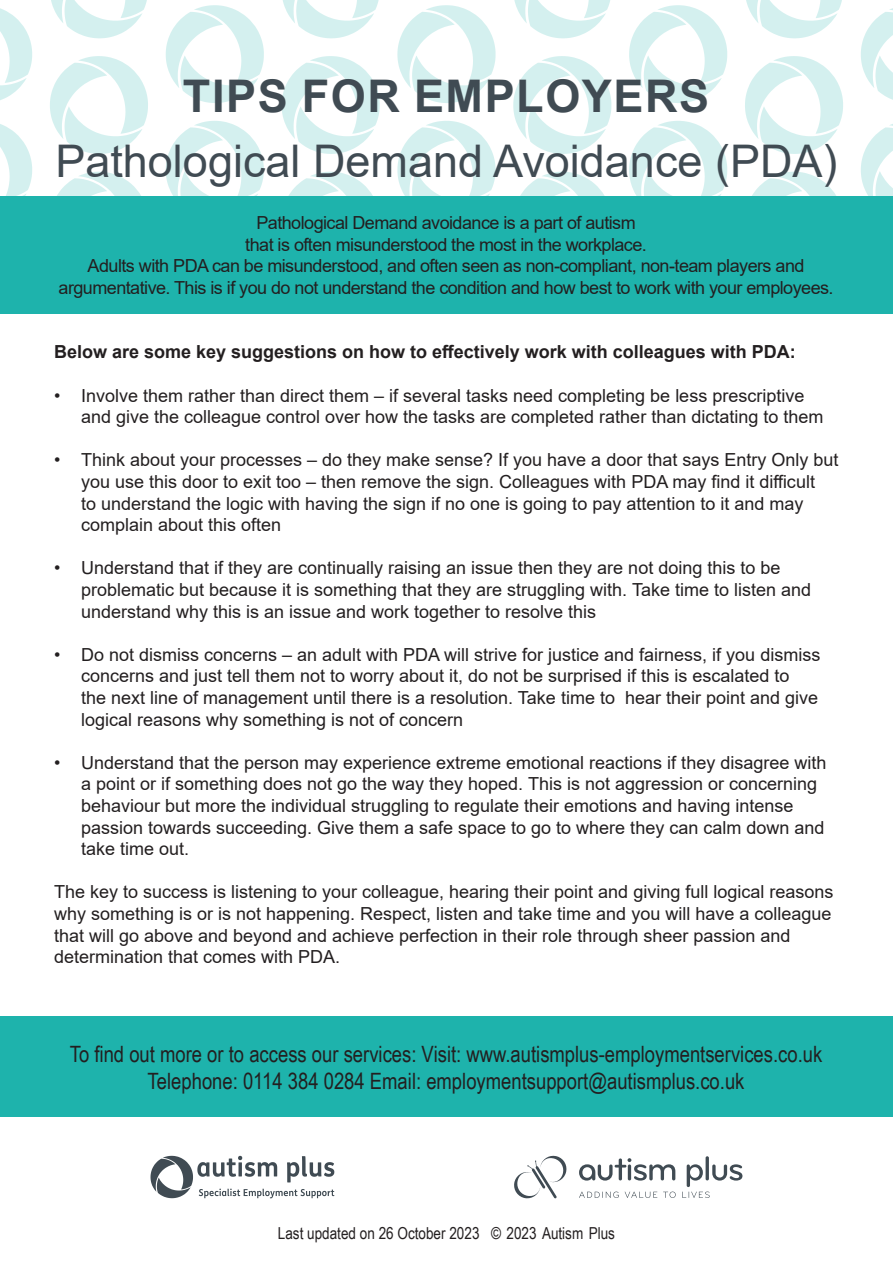
<style>
.page{position:relative;width:893px;height:1263px;background:#fff}
.page>*{position:absolute;margin:0;border:0;box-sizing:border-box;transform-origin:0 0}
.t1{font:45px "Arial";color:#404b53}
.t2{font:700 45px "Arial";letter-spacing:.035em;color:#404b53}
.t3{font:22.5px/27px "Arial Narrow";color:#231f20;text-align:center}
.t4{font:18px/21.6px "Arial";color:#231f20}
.t5{font:18px/21.6px "Arial";letter-spacing:-.03em;color:#231f20;text-align:center}
.t6{font:700 18px "Arial";color:#231f20}
.t7{font:16.5px "Arial Narrow";color:#231f20}
</style>
<div class="page">
<svg style="left:50px;top:56px;width:98px;height:98px"></svg>
<svg style="left:282px;top:56px;width:98px;height:98px"></svg>
<svg style="left:513px;top:56px;width:98px;height:98px"></svg>
<svg style="left:745px;top:56px;width:98px;height:98px"></svg>
<svg style="left:57px;top:172px;width:84px;height:24px"></svg>
<svg style="left:288px;top:172px;width:85px;height:24px"></svg>
<svg style="left:520px;top:172px;width:85px;height:24px"></svg>
<svg style="left:752px;top:172px;width:84px;height:24px"></svg>
<svg style="left:51px;top:0;width:96px;height:38px"></svg>
<svg style="left:283px;top:0;width:96px;height:38px"></svg>
<svg style="left:514px;top:0;width:96px;height:38px"></svg>
<svg style="left:746px;top:0;width:96px;height:38px"></svg>
<svg style="left:0;top:8px;width:32px;height:92px"></svg>
<svg style="left:166px;top:5px;width:98px;height:98px"></svg>
<svg style="left:397px;top:5px;width:99px;height:98px"></svg>
<svg style="left:629px;top:5px;width:98px;height:98px"></svg>
<svg style="left:861px;top:8px;width:31px;height:91px"></svg>
<svg style="left:0;top:124px;width:32px;height:72px"></svg>
<svg style="left:166px;top:121px;width:98px;height:75px"></svg>
<svg style="left:397px;top:121px;width:99px;height:75px"></svg>
<svg style="left:629px;top:121px;width:98px;height:75px"></svg>
<svg style="left:861px;top:124px;width:31px;height:72px"></svg>
<div style="left:0;top:196px;width:893px;height:117px;background:#1eb3ac"></div>
<div style="left:0;top:1016px;width:893px;height:101px;background:#1eb3ac"></div>
<svg style="left:151px;top:1156px;width:183px;height:42px"></svg>
<svg style="left:579px;top:1158px;width:96px;height:22px"></svg>
<hr style="left:706px;top:1156px;width:3px;height:24px;background:#404b53;border-radius:2px">
<svg style="left:579px;top:1191px;width:40px;height:7px"></svg>
<svg style="left:625px;top:1191px;width:32px;height:7px"></svg>
<svg style="left:663px;top:1191px;width:13px;height:7px"></svg>
<svg style="left:682px;top:1164px;width:60px;height:34px"></svg>
<svg style="left:514px;top:1155px;width:53px;height:44px"></svg>
<p class="t2" style="left:183px;top:64px;width:528px">TIPS FOR EMPLOYERS</p>
<p class="t1" style="left:55px;top:131px;width:784px">Pathological Demand Avoidance (PDA)</p>
<p class="t5" style="left:256px;top:212px;width:381px">Pathological Demand avoidance is a part of autism</p>
<p class="t5" style="left:245px;top:233px;width:403px">that is often misunderstood the most in the workplace.</p>
<p class="t5" style="left:59px;top:255px;width:776px">Adults with PDA can be misunderstood, and often seen as non-compliant, non-team players and argumentative. This is if you do not understand the condition and how best to work with your employees.</p>
<p class="t6" style="left:54px;top:339px;width:743px">Below are some key suggestions on how to effectively work with colleagues with PDA:</p>
<p class="t4" style="left:81px;top:384px;width:744px;text-indent:-27px">• Involve them rather than direct them – if several tasks need completing be less prescriptive and give the colleague control over how the tasks are completed rather than dictating to them</p>
<p class="t4" style="left:81px;top:449px;width:759px;text-indent:-27px">• Think about your processes – do they make sense? If you have a door that says Entry Only but you use this door to exit too – then remove the sign. Colleagues with PDA may find it difficult<br>to understand the logic with having the sign if no one is going to pay attention to it and may complain about this often</p>
<p class="t4" style="left:81px;top:557px;width:732px;text-indent:-27px">• Understand that if they are continually raising an issue then they are not doing this to be problematic but because it is something that they are struggling with. Take time to listen and understand why this is an issue and work together to resolve this</p>
<p class="t4" style="left:81px;top:644px;width:741px;text-indent:-27px">• Do not dismiss concerns – an adult with PDA will strive for justice and fairness, if you dismiss concerns and just tell them not to worry about it, do not be surprised if this is escalated to<br>the next line of management until there is a resolution. Take time to hear their point and give logical reasons why something is not of concern</p>
<p class="t4" style="left:81px;top:752px;width:747px;text-indent:-27px">• Understand that the person may experience extreme emotional reactions if they disagree with a point or if something does not go the way they hoped. This is not aggression or concerning behaviour but more the individual struggling to regulate their emotions and having intense passion towards succeeding. Give them a safe space to go to where they can calm down and take time out.</p>
<p class="t4" style="left:54px;top:881px;width:781px">The key to success is listening to your colleague, hearing their point and giving full logical reasons why something is or is not happening. Respect, listen and take time and you will have a colleague that will go above and beyond and achieve perfection in their role through sheer passion and determination that comes with PDA.</p>
<p class="t3" style="left:70px;top:1040px;width:754px">To find out more or to access our services: Visit: www.autismplus-employmentservices.co.uk<br>Telephone: 0114 384 0284 Email: employmentsupport@autismplus.co.uk</p>
<p class="t7" style="left:278px;top:1221px;width:203px">Last updated on 26 October 2023</p>
<p class="t7" style="left:491px;top:1221px;width:125px">© 2023 Autism Plus</p>
</div>
